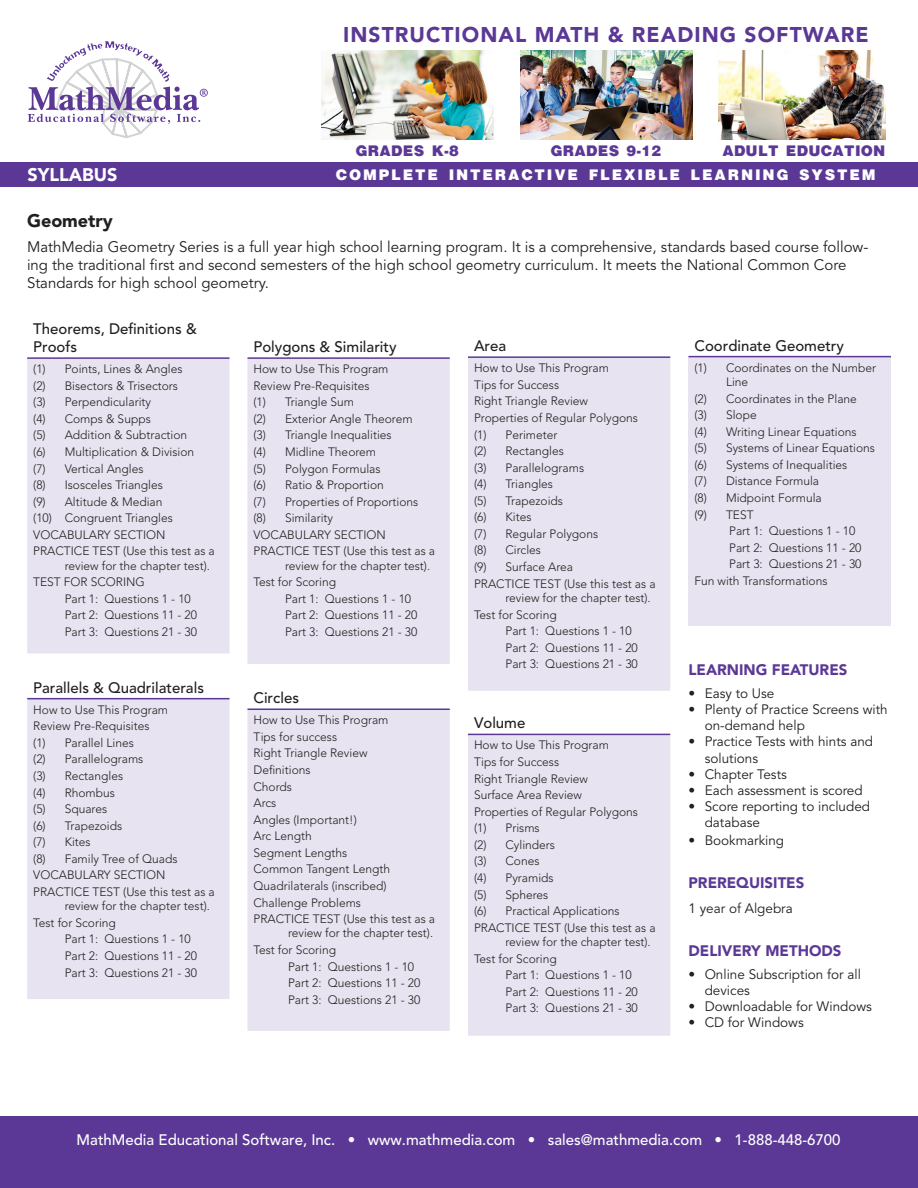
<style>
.page{position:relative;width:918px;height:1188px;background:#fff}
.page>*{position:absolute;margin:0;border:0;box-sizing:border-box;transform-origin:0 0}
.t1{font:900 21px "Expo Black S Si";letter-spacing:.05em;color:#5b3896}
.t2{font:900 18px "Expo Black S Si";color:#fff}
.t3{font:900 18px "Expo Black S Si";color:#231f20}
.t4{font:15.75px "Arenablack";letter-spacing:.1em;color:#fff}
.t5{font:15.75px "Arenablack";color:#5b3896}
.t6{font:15px/18px "Expo Book S Si";color:#231f20}
.t7{font:500 15px/18px "Expo Book S Si";color:#231f20}
.t8{font:500 15px "Expo Book S Si";color:#fff}
.t9{font:900 15px "Expo Black S Si";color:#5b3896}
.t10{font:13.5px/16.2px "Expo Book S Si";color:#231f20}
.t11{font:300 12px/16.5px "Expo Light S Si";color:#231f20}
</style>
<div class="page">
<div style="left:0;top:1116px;width:918px;height:72px;background:#5b3896"></div>
<div style="left:0;top:162px;width:918px;height:24px;background:#5b3896"></div>
<svg style="left:28px;top:41px;width:180px;height:97px"></svg>
<svg style="left:27px;top:359px;width:203px;height:640px;background:#e8e4f1"></svg>
<hr style="left:27px;top:698px;width:203px;height:1px;background:#5b3896">
<hr style="left:27px;top:357px;width:203px;height:2px;background:#5b3896">
<div style="left:248px;top:359px;width:202px;height:672px;background:#e7e3f0"></div>
<hr style="left:248px;top:709px;width:202px;height:1px;background:#5b3896">
<hr style="left:248px;top:357px;width:202px;height:2px;background:#5b3896">
<div style="left:468px;top:358px;width:202px;height:678px;background:#e7e3f0"></div>
<hr style="left:468px;top:734px;width:202px;height:1px;background:#5b3896">
<hr style="left:468px;top:356px;width:202px;height:2px;background:#5b3896">
<div style="left:688px;top:357px;width:203px;height:269px;background:#e7e3f0"></div>
<hr style="left:688px;top:356px;width:203px;height:1px;background:#5b3896">
<img style="left:520px;top:51px;width:173px;height:89px">
<img style="left:321px;top:51px;width:173px;height:89px">
<img style="left:718px;top:51px;width:168px;height:89px">
<h1 class="t1" style="left:343px;top:21px;width:527px">INSTRUCTIONAL MATH &amp; READING SOFTWARE</h1>
<h3 class="t5" style="left:356px;top:143px;width:105px">GRADES K-8</h3>
<h3 class="t5" style="left:550px;top:143px;width:112px">GRADES 9-12</h3>
<h3 class="t5" style="left:722px;top:143px;width:165px">ADULT EDUCATION</h3>
<h2 class="t2" style="left:28px;top:164px;width:92px">SYLLABUS</h2>
<h3 class="t4" style="left:336px;top:166px;width:542px">COMPLETE INTERACTIVE FLEXIBLE LEARNING SYSTEM</h3>
<h2 class="t3" style="left:27px;top:210px;width:87px">Geometry</h2>
<p class="t6" style="left:27px;top:238px;width:843px">MathMedia Geometry Series is a full year high school learning program. It is a comprehensive, standards based course follow&shy;ing the traditional first and second semesters of the high school geometry curriculum. It meets the National Common Core<br>Standards for high school geometry.</p>
<p class="t7" style="left:33px;top:320px;width:165px">Theorems, Definitions &amp;<br>Proofs</p>
<p class="t11" style="left:33px;top:361px;width:183px">(1) Points, Lines &amp; Angles<br>(2) Bisectors &amp; Trisectors<br>(3) Perpendicularity<br>(4) Comps &amp; Supps<br>(5) Addition &amp; Subtraction<br>(6) Multiplication &amp; Division<br>(7) Vertical Angles<br>(8) Isosceles Triangles<br>(9) Altitude &amp; Median<br>(10) Congruent Triangles<br>VOCABULARY SECTION<br>PRACTICE TEST (Use this test as a</p>
<p class="t11" style="left:65px;top:557px;width:147px">review for the chapter test).</p>
<p class="t11" style="left:33px;top:574px;width:113px">TEST FOR SCORING</p>
<p class="t11" style="left:65px;top:590px;width:128px">Part 1: Questions 1 - 10</p>
<p class="t11" style="left:65px;top:607px;width:134px">Part 2: Questions 11 - 20</p>
<p class="t11" style="left:65px;top:624px;width:134px">Part 3: Questions 21 - 30</p>
<p class="t7" style="left:694px;top:337px;width:151px">Coordinate Geometry</p>
<p class="t11" style="left:726px;top:360px;width:152px;line-height:14.4px;text-indent:-32px">(1) Coordinates on the Number<br>Line</p>
<p class="t11" style="left:694px;top:390px;width:164px">(2) Coordinates in the Plane</p>
<p class="t11" style="left:694px;top:407px;width:64px">(3) Slope</p>
<p class="t11" style="left:694px;top:423px;width:164px">(4) Writing Linear Equations</p>
<p class="t11" style="left:694px;top:440px;width:182px">(5) Systems of Linear Equations</p>
<p class="t11" style="left:694px;top:456px;width:154px">(6) Systems of Inequalities</p>
<p class="t11" style="left:694px;top:473px;width:126px">(7) Distance Formula</p>
<p class="t11" style="left:694px;top:490px;width:129px">(8) Midpoint Formula</p>
<p class="t11" style="left:694px;top:506px;width:61px">(9) TEST</p>
<p class="t11" style="left:729px;top:523px;width:128px">Part 1: Questions 1 - 10</p>
<p class="t11" style="left:729px;top:539px;width:134px">Part 2: Questions 11 - 20</p>
<p class="t11" style="left:729px;top:556px;width:134px">Part 3: Questions 21 - 30</p>
<p class="t11" style="left:694px;top:572px;width:134px">Fun with Transformations</p>
<p class="t7" style="left:474px;top:337px;width:34px">Area</p>
<p class="t11" style="left:474px;top:360px;width:183px">How to Use This Program<br>Tips for Success<br>Right Triangle Review<br>Properties of Regular Polygons<br>(1) Perimeter<br>(2) Rectangles<br>(3) Parallelograms<br>(4) Triangles<br>(5) Trapezoids<br>(6) Kites<br>(7) Regular Polygons<br>(8) Circles<br>(9) Surface Area<br>PRACTICE TEST (Use this test as a</p>
<p class="t11" style="left:506px;top:590px;width:147px">review for the chapter test).</p>
<p class="t11" style="left:474px;top:606px;width:84px">Test for Scoring</p>
<p class="t11" style="left:506px;top:623px;width:128px">Part 1: Questions 1 - 10</p>
<p class="t11" style="left:506px;top:639px;width:134px">Part 2: Questions 11 - 20</p>
<p class="t11" style="left:506px;top:656px;width:134px">Part 3: Questions 21 - 30</p>
<p class="t7" style="left:254px;top:338px;width:145px">Polygons &amp; Similarity</p>
<p class="t11" style="left:254px;top:361px;width:183px">How to Use This Program<br>Review Pre-Requisites<br>(1) Triangle Sum<br>(2) Exterior Angle Theorem<br>(3) Triangle Inequalities<br>(4) Midline Theorem<br>(5) Polygon Formulas<br>(6) Ratio &amp; Proportion<br>(7) Properties of Proportions<br>(8) Similarity<br>VOCABULARY SECTION<br>PRACTICE TEST (Use this test as a</p>
<p class="t11" style="left:285px;top:557px;width:147px">review for the chapter test).</p>
<p class="t11" style="left:254px;top:574px;width:84px">Test for Scoring</p>
<p class="t11" style="left:285px;top:590px;width:128px">Part 1: Questions 1 - 10</p>
<p class="t11" style="left:285px;top:607px;width:134px">Part 2: Questions 11 - 20</p>
<p class="t11" style="left:285px;top:624px;width:134px">Part 3: Questions 21 - 30</p>
<p class="t9" style="left:688px;top:660px;width:160px">LEARNING FEATURES</p>
<p class="t10" style="left:688px;top:685px;width:87px">• Easy to Use</p>
<p class="t10" style="left:705px;top:702px;width:184px;text-indent:-16px">• Plenty of Practice Screens with on-demand help</p>
<p class="t10" style="left:705px;top:734px;width:170px;text-indent:-16px">• Practice Tests with hints and solutions</p>
<p class="t10" style="left:688px;top:766px;width:100px">• Chapter Tests</p>
<p class="t10" style="left:688px;top:783px;width:176px">• Each assessment is scored</p>
<p class="t10" style="left:705px;top:799px;width:167px;text-indent:-16px">• Score reporting to included database</p>
<p class="t10" style="left:688px;top:833px;width:97px">• Bookmarking</p>
<p class="t9" style="left:688px;top:874px;width:117px">PREREQUISITES</p>
<p class="t10" style="left:688px;top:900px;width:106px">1 year of Algebra</p>
<p class="t9" style="left:688px;top:941px;width:155px">DELIVERY METHODS</p>
<p class="t10" style="left:705px;top:966px;width:158px;text-indent:-16px">• Online Subscription for all devices</p>
<p class="t10" style="left:688px;top:999px;width:185px">• Downloadable for Windows</p>
<p class="t10" style="left:688px;top:1015px;width:117px">• CD for Windows</p>
<p class="t7" style="left:33px;top:679px;width:172px">Parallels &amp; Quadrilaterals</p>
<p class="t11" style="left:33px;top:701px;width:183px">How to Use This Program<br>Review Pre-Requisites<br>(1) Parallel Lines<br>(2) Parallelograms<br>(3) Rectangles<br>(4) Rhombus<br>(5) Squares<br>(6) Trapezoids<br>(7) Kites<br>(8) Family Tree of Quads<br>VOCABULARY SECTION<br>PRACTICE TEST (Use this test as a</p>
<p class="t11" style="left:65px;top:898px;width:147px">review for the chapter test).</p>
<p class="t11" style="left:33px;top:914px;width:84px">Test for Scoring</p>
<p class="t11" style="left:65px;top:931px;width:128px">Part 1: Questions 1 - 10</p>
<p class="t11" style="left:65px;top:948px;width:134px">Part 2: Questions 11 - 20</p>
<p class="t11" style="left:65px;top:964px;width:134px">Part 3: Questions 21 - 30</p>
<p class="t7" style="left:254px;top:689px;width:47px">Circles</p>
<p class="t11" style="left:254px;top:712px;width:183px">How to Use This Program<br>Tips for success<br>Right Triangle Review<br>Definitions<br>Chords<br>Arcs<br>Angles (Important!)<br>Arc Length<br>Segment Lengths<br>Common Tangent Length<br>Quadrilaterals (inscribed)<br>Challenge Problems<br>PRACTICE TEST (Use this test as a</p>
<p class="t11" style="left:288px;top:925px;width:147px">review for the chapter test).</p>
<p class="t11" style="left:254px;top:942px;width:84px">Test for Scoring</p>
<p class="t11" style="left:288px;top:958px;width:128px">Part 1: Questions 1 - 10</p>
<p class="t11" style="left:288px;top:975px;width:134px">Part 2: Questions 11 - 20</p>
<p class="t11" style="left:288px;top:991px;width:134px">Part 3: Questions 21 - 30</p>
<p class="t7" style="left:474px;top:715px;width:53px">Volume</p>
<p class="t11" style="left:474px;top:737px;width:183px">How to Use This Program<br>Tips for Success<br>Right Triangle Review<br>Surface Area Review<br>Properties of Regular Polygons<br>(1) Prisms<br>(2) Cylinders<br>(3) Cones<br>(4) Pyramids<br>(5) Spheres<br>(6) Practical Applications<br>PRACTICE TEST (Use this test as a</p>
<p class="t11" style="left:506px;top:934px;width:147px">review for the chapter test).</p>
<p class="t11" style="left:474px;top:950px;width:84px">Test for Scoring</p>
<p class="t11" style="left:506px;top:967px;width:128px">Part 1: Questions 1 - 10</p>
<p class="t11" style="left:506px;top:983px;width:134px">Part 2: Questions 11 - 20</p>
<p class="t11" style="left:506px;top:1000px;width:134px">Part 3: Questions 21 - 30</p>
<p class="t8" style="left:77px;top:1131px;width:765px">MathMedia Educational Software, Inc. • www.mathmedia.com • sales@mathmedia.com • 1-888-448-6700</p>
</div>
